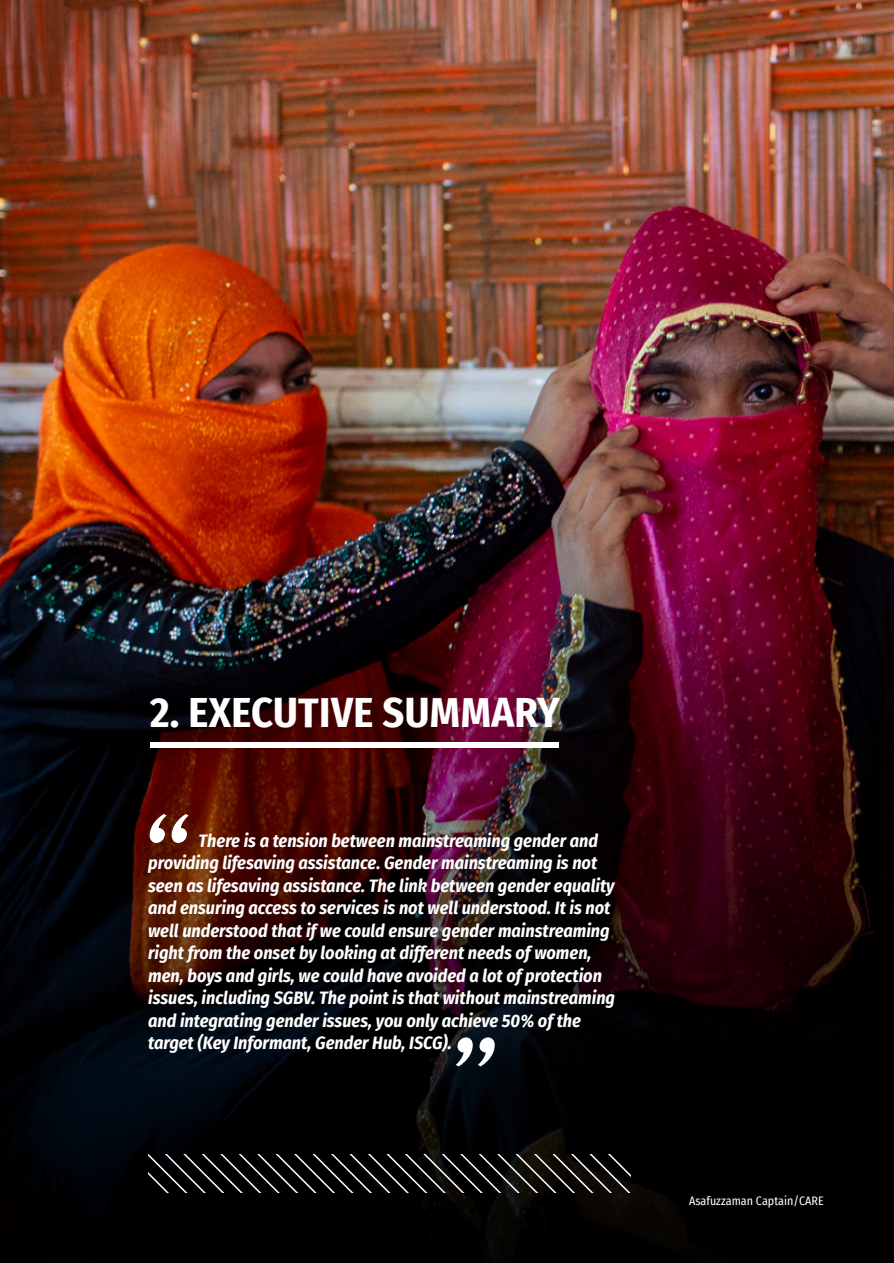
<style>
.page{position:relative;width:894px;height:1263px;background:#fff}
.page>*{position:absolute;margin:0;border:0;box-sizing:border-box;transform-origin:0 0}
.t1{font:italic 111px "Overpass";color:#fff}
.t2{font:700 42px "Fira Sans Condensed";letter-spacing:.01em;color:#fff}
.t3{font:italic 700 18px/22.5px "Fira Sans Condensed";color:#fff}
.t4{font:12px "Fira Sans Condensed";color:#fff}
</style>
<div class="page">
<img style="left:0;top:0;width:893px;height:397px">
<img style="left:0;top:397px;width:893px;height:866px">
<svg style="left:148px;top:1155px;width:482px;height:37px;background:#201f1e"></svg>
<div style="left:150px;top:742px;width:408px;height:5px;background:#fff"></div>
<h2 class="t2" style="left:150px;top:677px;width:411px">2. EXECUTIVE SUMMARY</h2>
<h1 class="t1" style="left:135px;top:786px;width:49px">“</h1>
<p class="t3" style="left:148px;top:828px;width:468px;text-indent:50px">There is a tension between mainstreaming gender and providing lifesaving assistance. Gender mainstreaming is not seen as lifesaving assistance. The link between gender equality and ensuring access to services is not well understood. It is not well understood that if we could ensure gender mainstreaming right from the onset by looking at different needs of women, men, boys and girls, we could have avoided a lot of protection issues, including SGBV. The point is that without mainstreaming and integrating gender issues, you only achieve 50% of the target (Key Informant, Gender Hub, ISCG).</p>
<h1 class="t1" style="left:509px;top:1094px;width:49px;rotate:-180deg">“</h1>
<p class="t4" style="left:688px;top:1192px;width:136px">Asafuzzaman Captain/CARE</p>
</div>
